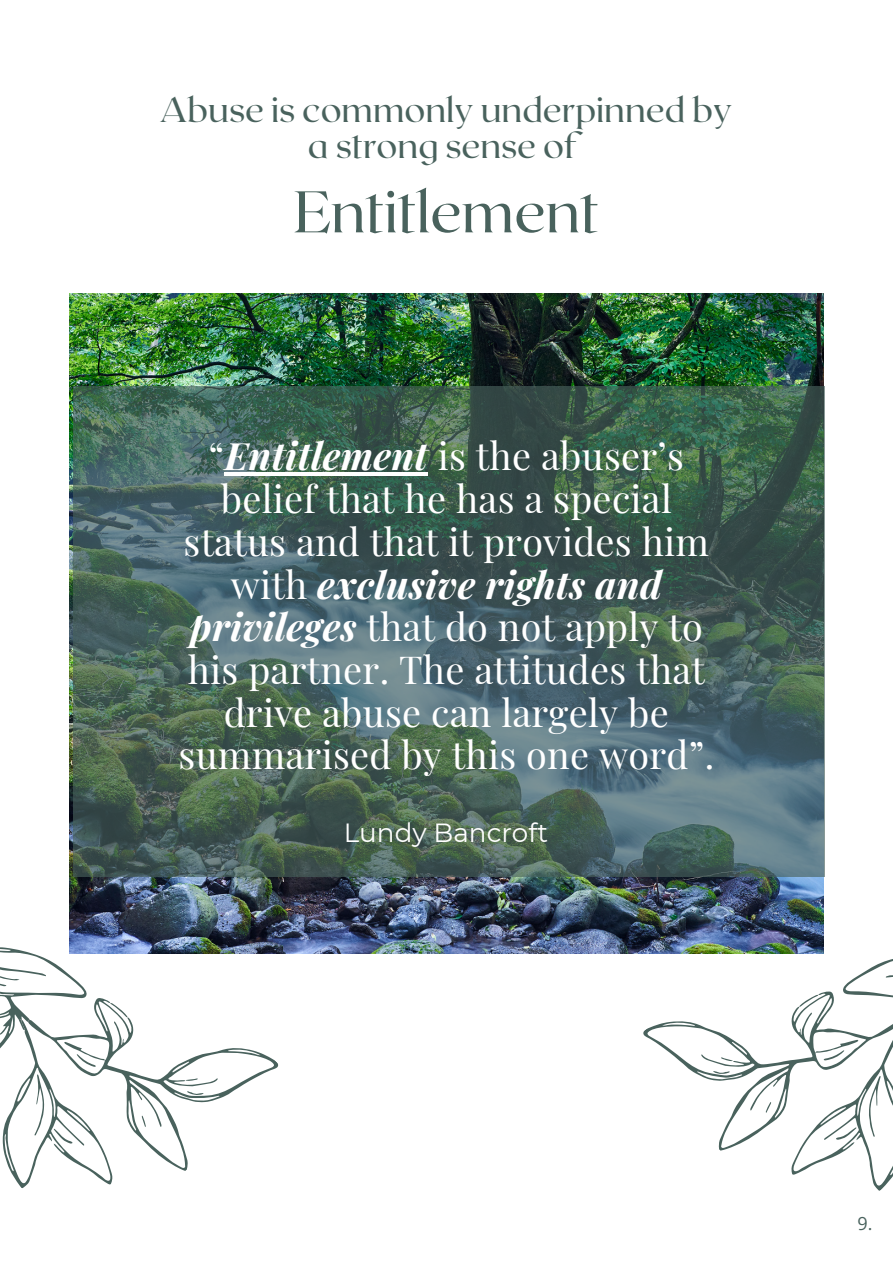
<style>
.page{position:relative;width:893px;height:1264px;background:#fff}
.page>*{position:absolute;margin:0;border:0;box-sizing:border-box;transform-origin:0 0}
.t1{font:58.5px "Roxborough CF";color:#49625d}
.t2{font:37.8px/42.8px "Playfair Display";letter-spacing:.005em;color:#fff;text-align:center}
.t3{font:34.95px "Roxborough CF";color:#49625d}
.t4{font:26.25px "Montserrat";color:#fff}
.t5{font:18px "Open Sans";color:#49625d}
.s1{font-weight:700;font-style:italic}
</style>
<div class="page">
<img style="left:69px;top:294px;width:754px;height:659px">
<svg style="left:73px;top:386px;width:751px;height:490px;background:#47635d"></svg>
<hr style="left:225px;top:472px;width:203px;height:4px;background:#fff">
<svg style="left:637px;top:908px;width:121px;height:243px"></svg>
<svg style="left:713px;top:1053px;width:20px;height:26px"></svg>
<svg style="left:758px;top:875px;width:134px;height:316px"></svg>
<svg style="left:151px;top:918px;width:132px;height:253px"></svg>
<svg style="left:185px;top:1073px;width:18px;height:28px"></svg>
<svg style="left:0;top:858px;width:151px;height:331px"></svg>
<p class="t3" style="left:159px;top:87px;width:574px">Abuse is commonly underpinned by</p>
<p class="t3" style="left:308px;top:123px;width:270px">a strong sense of</p>
<p class="t1" style="left:294px;top:174px;width:307px">Entitlement</p>
<p class="t2" style="left:178px;top:433px;width:537px">“<span class="s1">Entitlement</span> is the abuser’s belief that he has a special status and that it provides him with <span class="s1">exclusive rights and privileges</span> that do not apply to his partner. The attitudes that drive abuse can largely be summarised by this one word”.</p>
<p class="t4" style="left:344px;top:817px;width:206px">Lundy Bancroft</p>
<p class="t5" style="left:857px;top:1210px;width:16px">9.</p>
</div>
